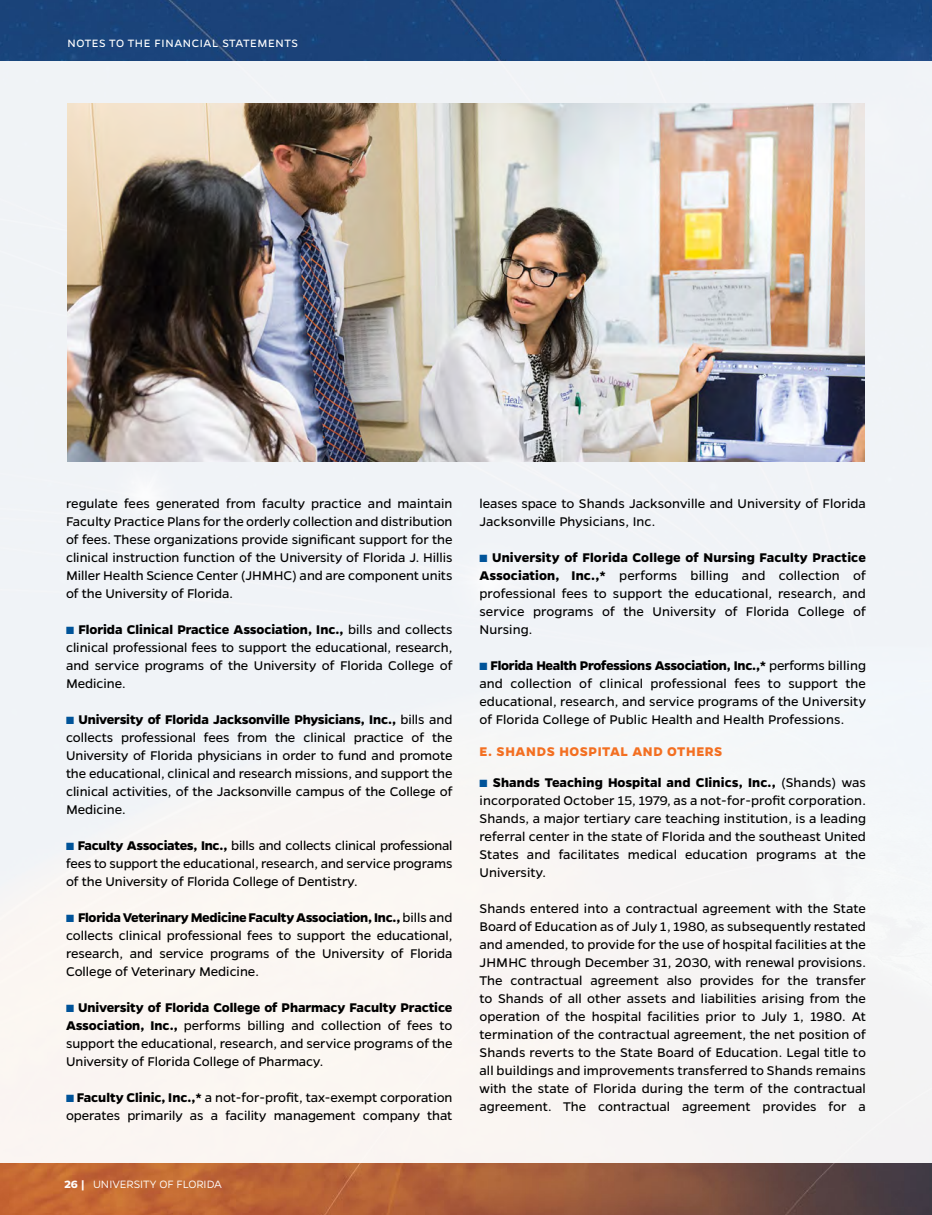
<style>
.page{position:relative;width:932px;height:1215px;background:#fff}
.page>*{position:absolute;margin:0;border:0;box-sizing:border-box;transform-origin:0 0}
.t1{font:14.25px/18px "Gentona";color:#000;text-align:justify}
.t2{font:700 14.25px "Gentona";letter-spacing:.04em;color:#f36f21}
.t3{font:12px "Gentona";letter-spacing:.045em;color:#fff}
.t4{font:300 12px "Gentona";letter-spacing:-.005em;color:#fff}
.s1{color:#005399}
.s2{font-weight:700}
</style>
<div class="page">
<img style="left:0;top:0;width:932px;height:1215px">
<div style="left:0;top:61px;width:932px;height:1102px;background:#f4f4f6"></div>
<img style="left:68px;top:103px;width:796px;height:358px">
<p class="t3" style="left:68px;top:37px;width:232px">NOTES TO THE FINANCIAL STATEMENTS</p>
<p class="t1" style="left:66px;top:495px;width:388px">regulate fees generated from faculty practice and maintain Faculty Practice Plans for the orderly collection and distribution of fees. These organizations provide significant support for the clinical instruction function of the University of Florida J. Hillis Miller Health Science Center (JHMHC) and are component units of the University of Florida.</p>
<p class="t1" style="left:66px;top:621px;width:388px"><span class="s1">■</span> <span class="s2">Florida Clinical Practice Association, Inc.,</span> bills and collects clinical professional fees to support the educational, research, and service programs of the University of Florida College of Medicine.</p>
<p class="t1" style="left:66px;top:711px;width:388px"><span class="s1">■</span> <span class="s2">University of Florida Jacksonville Physicians, Inc.,</span> bills and collects professional fees from the clinical practice of the University of Florida physicians in order to fund and promote the educational, clinical and research missions, and support the clinical activities, of the Jacksonville campus of the College of Medicine.</p>
<p class="t1" style="left:66px;top:837px;width:388px"><span class="s1">■</span> <span class="s2">Faculty Associates, Inc.,</span> bills and collects clinical professional fees to support the educational, research, and service programs of the University of Florida College of Dentistry.</p>
<p class="t1" style="left:66px;top:909px;width:388px"><span class="s1">■</span> <span class="s2">Florida Veterinary Medicine Faculty Association, Inc.,</span> bills and collects clinical professional fees to support the educational, research, and service programs of the University of Florida College of Veterinary Medicine.</p>
<p class="t1" style="left:66px;top:999px;width:388px"><span class="s1">■</span> <span class="s2">University of Florida College of Pharmacy Faculty Practice Association, Inc.,</span> performs billing and collection of fees to support the educational, research, and service programs of the University of Florida College of Pharmacy.</p>
<p class="t1" style="left:66px;top:1089px;width:388px"><span class="s1">■</span> <span class="s2">Faculty Clinic, Inc.,*</span> a not-for-profit, tax-exempt corporation operates primarily as a facility management company that</p>
<p class="t4" style="left:64px;top:1177px;width:159px"><span class="s2">26 |</span> UNIVERSITY OF FLORIDA</p>
<p class="t1" style="left:479px;top:495px;width:388px">leases space to Shands Jacksonville and University of Florida<br>Jacksonville Physicians, Inc.</p>
<p class="t1" style="left:479px;top:549px;width:388px"><span class="s1">■</span> <span class="s2">University of Florida College of Nursing Faculty Practice Association, Inc.,*</span> performs billing and collection of professional fees to support the educational, research, and service programs of the University of Florida College of Nursing.</p>
<p class="t1" style="left:479px;top:657px;width:388px"><span class="s1">■</span> <span class="s2">Florida Health Professions Association, Inc.,*</span> performs billing and collection of clinical professional fees to support the educational, research, and service programs of the University of Florida College of Public Health and Health Professions.</p>
<p class="t2" style="left:479px;top:743px;width:244px">E. SHANDS HOSPITAL AND OTHERS</p>
<p class="t1" style="left:479px;top:774px;width:388px"><span class="s1">■</span> <span class="s2">Shands Teaching Hospital and Clinics, Inc.,</span> (Shands) was incorporated October 15, 1979, as a not-for-profit corporation.<br>Shands, a major tertiary care teaching institution, is a leading referral center in the state of Florida and the southeast United States and facilitates medical education programs at the University.</p>
<p class="t1" style="left:479px;top:900px;width:388px">Shands entered into a contractual agreement with the State Board of Education as of July 1, 1980, as subsequently restated and amended, to provide for the use of hospital facilities at the JHMHC through December 31, 2030, with renewal provisions.<br>The contractual agreement also provides for the transfer to Shands of all other assets and liabilities arising from the operation of the hospital facilities prior to July 1, 1980. At termination of the contractual agreement, the net position of Shands reverts to the State Board of Education. Legal title to all buildings and improvements transferred to Shands remains with the state of Florida during the term of the contractual agreement. The contractual agreement provides for a</p>
</div>
